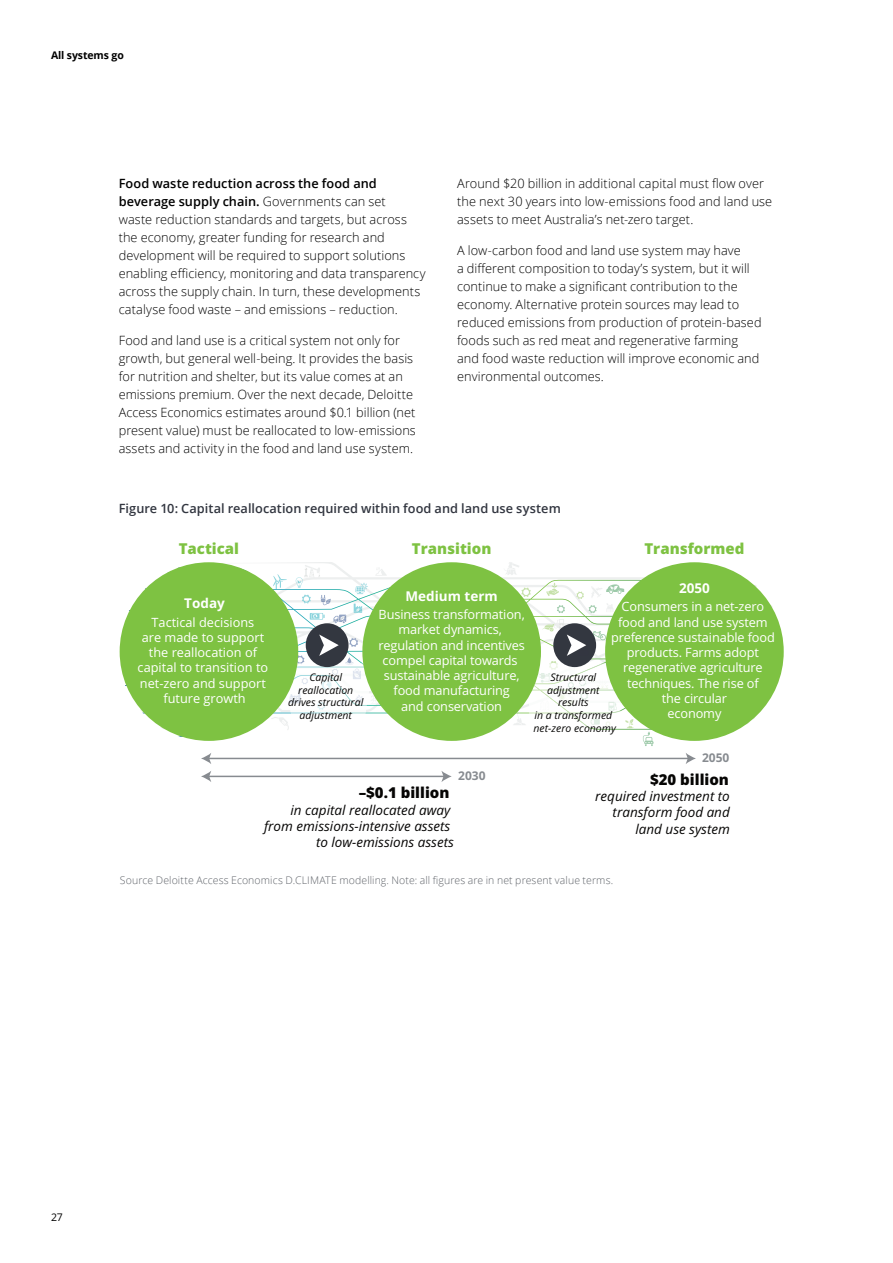
<style>
.page{position:relative;width:893px;height:1263px;background:#fff}
.page>*{position:absolute;margin:0;border:0;box-sizing:border-box;transform-origin:0 0}
.t1{font:800 15px "Open Sans";color:#7ec242}
.t2{font:800 15px "Open Sans";color:#060504}
.t3{font:italic 13.5px/16.2px "Open Sans";color:#060504;text-align:right}
.t4{font:700 13.5px "Open Sans";color:#fff}
.Body_copy__8_5_12pt{font:300 12.75px/18px "Open Sans";letter-spacing:.005em;color:#010101}
.t5{font:12.75px/15.3px "Open Sans";letter-spacing:-.01em;color:#fff;text-align:center}
.Image_Title{font:600 12.75px "Open Sans";letter-spacing:.005em;color:#323640}
.t6{font:700 12px "Open Sans";color:#878b90}
.t7{font:italic 10.5px/12.6px "Open Sans";color:#060504;text-align:center}
.Footnote__7_9_5pt{font:300 10.5px "Open Sans";letter-spacing:.01em;color:#5f6369}
.t8{font:700 10.5px "Open Sans";letter-spacing:-.01em;color:#010101}
.t9{font:10.5px "Open Sans";color:#010101}
.s1{font-weight:600}
</style>
<div class="page">
<svg style="left:125px;top:567px;width:626px;height:170px"></svg>
<svg style="left:557px;top:605px;width:8px;height:8px"></svg>
<svg style="left:643px;top:732px;width:11px;height:14px"></svg>
<svg style="left:576px;top:584px;width:48px;height:29px"></svg>
<svg style="left:521px;top:587px;width:10px;height:10px"></svg>
<svg style="left:503px;top:562px;width:16px;height:13px"></svg>
<svg style="left:546px;top:583px;width:13px;height:13px"></svg>
<div style="left:120px;top:562px;width:178px;height:179px;background:#7ec242;border-radius:50%"></div>
<div style="left:605px;top:562px;width:179px;height:179px;background:#7ec242;border-radius:50%"></div>
<div style="left:362px;top:562px;width:179px;height:179px;background:#7ec242;border-radius:50%"></div>
<svg style="left:271px;top:565px;width:116px;height:165px"></svg>
<hr style="left:208px;top:758px;width:481px;height:1px;background:#878b90">
<svg style="left:201px;top:753px;width:10px;height:11px"></svg>
<svg style="left:686px;top:753px;width:10px;height:11px"></svg>
<hr style="left:208px;top:776px;width:237px;height:1px;background:#878b90">
<svg style="left:201px;top:771px;width:10px;height:11px"></svg>
<svg style="left:441px;top:771px;width:11px;height:11px"></svg>
<img style="left:332px;top:657px;width:21px;height:14px">
<svg style="left:513px;top:619px;width:121px;height:111px"></svg>
<p class="t8" style="left:51px;top:48px;width:74px">All systems go</p>
<p class="Body_copy__8_5_12pt" style="left:119px;top:174px;width:309px"><span class="s1">Food waste reduction across the food and beverage supply chain.</span> Governments can set<br>waste reduction standards and targets, but across the economy, greater funding for research and development will be required to support solutions enabling efficiency, monitoring and data transparency across the supply chain. In turn, these developments catalyse food waste – and emissions – reduction.</p>
<p class="Body_copy__8_5_12pt" style="left:119px;top:331px;width:299px">Food and land use is a critical system not only for growth, but general well-being. It provides the basis for nutrition and shelter, but its value comes at an emissions premium. Over the next decade, Deloitte Access Economics estimates around $0.1 billion (net present value) must be reallocated to low-emissions assets and activity in the food and land use system.</p>
<p class="Body_copy__8_5_12pt" style="left:457px;top:174px;width:317px">Around $20 billion in additional capital must flow over the next 30 years into low-emissions food and land use assets to meet Australia’s net-zero target.</p>
<p class="Body_copy__8_5_12pt" style="left:457px;top:241px;width:306px">A low-carbon food and land use system may have<br>a different composition to today’s system, but it will continue to make a significant contribution to the economy. Alternative protein sources may lead to reduced emissions from production of protein-based foods such as red meat and regenerative farming and food waste reduction will improve economic and environmental outcomes.</p>
<p class="Image_Title" style="left:119px;top:500px;width:444px">Figure 10: Capital reallocation required within food and land use system</p>
<p class="t1" style="left:179px;top:537px;width:62px">Tactical</p>
<p class="t1" style="left:412px;top:537px;width:81px">Transition</p>
<p class="t1" style="left:644px;top:537px;width:101px">Transformed</p>
<p class="t4" style="left:184px;top:594px;width:42px">Today</p>
<p class="t5" style="left:138px;top:614px;width:132px">Tactical decisions<br>are made to support the reallocation of capital to transition to net-zero and support future growth</p>
<p class="t4" style="left:679px;top:578px;width:32px">2050</p>
<p class="t5" style="left:611px;top:599px;width:165px">Consumers in a net-zero food and land use system preference sustainable food products. Farms adopt regenerative agriculture techniques. The rise of<br>the circular<br>economy</p>
<p class="t4" style="left:406px;top:586px;width:94px">Medium term</p>
<p class="t5" style="left:378px;top:606px;width:148px">Business transformation, market dynamics, regulation and incentives compel capital towards sustainable agriculture, food manufacturing<br>and conservation</p>
<p class="t7" style="left:288px;top:671px;width:77px">Capital reallocation drives structural adjustment</p>
<p class="t7" style="left:534px;top:671px;width:84px">Structural adjustment results<br>in a transformed net-zero economy</p>
<p class="t6" style="left:702px;top:749px;width:29px">2050</p>
<p class="t2" style="left:359px;top:781px;width:92px">–$0.1 billion</p>
<p class="t6" style="left:458px;top:767px;width:29px">2030</p>
<p class="t3" style="left:264px;top:801px;width:191px">in capital reallocated away from emissions-intensive assets to low-emissions assets</p>
<p class="t2" style="left:650px;top:768px;width:80px">$20 billion</p>
<p class="t3" style="left:595px;top:788px;width:136px">required investment to transform food and land use system</p>
<p class="Footnote__7_9_5pt" style="left:120px;top:873px;width:495px">Source Deloitte Access Economics D.CLIMATE modelling. Note: all figures are in net present value terms.</p>
<p class="t9" style="left:51px;top:1210px;width:13px">27</p>
</div>
